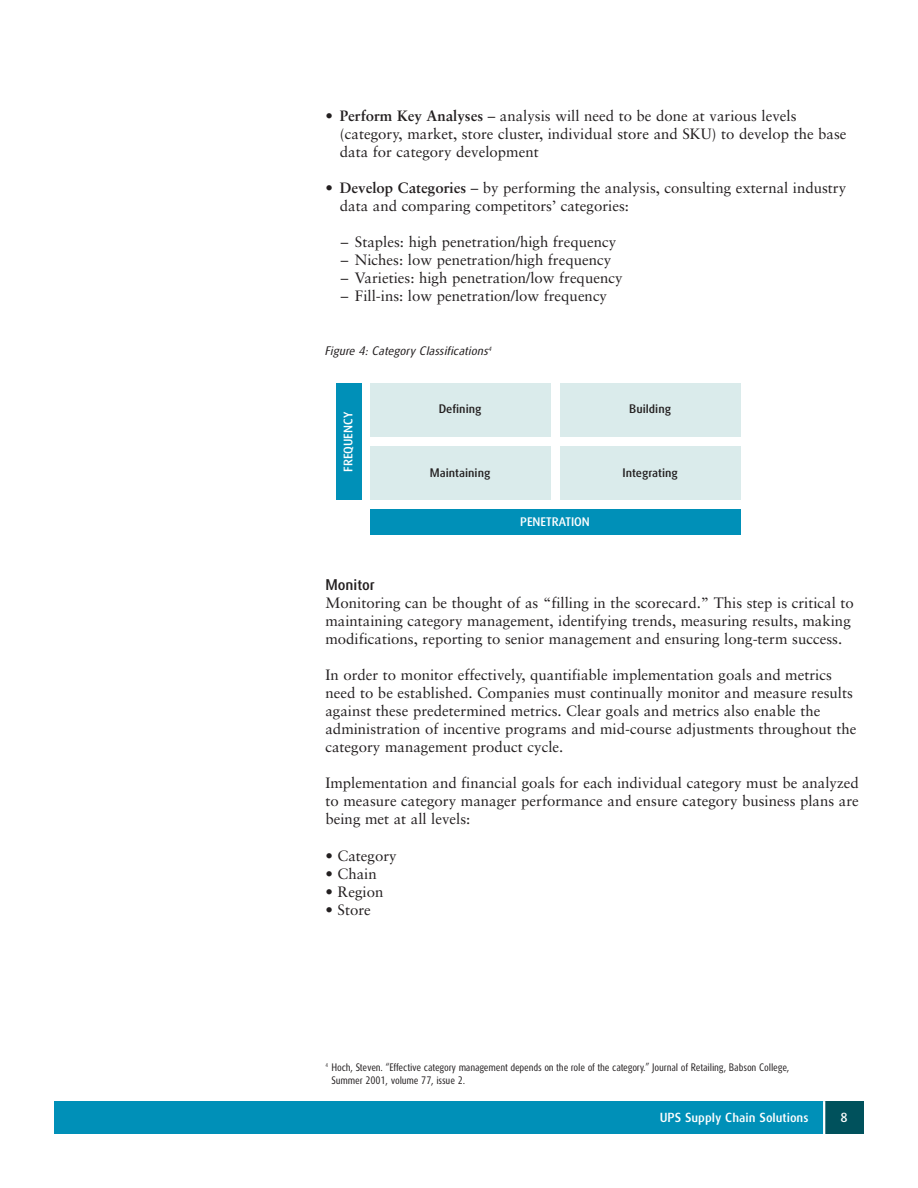
<style>
.page{position:relative;width:918px;height:1188px;background:#fff}
.page>*{position:absolute;margin:0;border:0;box-sizing:border-box;transform-origin:0 0}
.t1{font:15px/18px "Sabon";color:#231f20}
.t2{font:500 15px "UPS Sans";color:#231f20}
.t3{font:500 12.75px "UPS Sans";color:#fff}
.t4{font:500 12px "UPS Sans";color:#231f20}
.t5{font:italic 12px "UPS Sans";color:#231f20}
.t6{font:500 12px "UPS Sans";color:#fff}
.t7{font:condensed 10.5px/12.6px "UPS Sans";letter-spacing:-.02em;color:#231f20}
.s1{font-weight:700}
</style>
<div class="page">
<div style="left:336px;top:383px;width:25px;height:117px;background:#0090b8"></div>
<div style="left:370px;top:510px;width:371px;height:25px;background:#0090b8"></div>
<div style="left:370px;top:383px;width:180px;height:53px;background:#daebeb"></div>
<div style="left:560px;top:383px;width:180px;height:53px;background:#daebeb"></div>
<div style="left:370px;top:447px;width:180px;height:53px;background:#daebeb"></div>
<div style="left:560px;top:447px;width:180px;height:53px;background:#daebeb"></div>
<div style="left:824px;top:1102px;width:40px;height:32px;background:#00515c"></div>
<div style="left:54px;top:1102px;width:770px;height:32px;background:#0090b8"></div>
<hr style="left:823px;top:1101px;width:2px;height:33px;background:#fff">
<p class="t1" style="left:340px;top:108px;width:508px;text-indent:-14px">• <span class="s1">Perform Key Analyses</span> – analysis will need to be done at various levels (category, market, store cluster, individual store and SKU) to develop the base data for category development</p>
<p class="t1" style="left:340px;top:180px;width:508px;text-indent:-14px">• <span class="s1">Develop Categories</span> – by performing the analysis, consulting external industry data and comparing competitors’ categories:</p>
<p class="t1" style="left:341px;top:234px;width:277px">– Staples: high penetration/high frequency</p>
<p class="t1" style="left:341px;top:252px;width:272px">– Niches: low penetration/high frequency</p>
<p class="t1" style="left:341px;top:270px;width:283px">– Varieties: high penetration/low frequency</p>
<p class="t1" style="left:341px;top:288px;width:268px">– Fill-ins: low penetration/low frequency</p>
<p class="t5" style="left:326px;top:344px;width:168px">Figure 4: Category Classifications<sup>4</sup></p>
<p class="t6" style="left:341px;top:472px;width:61px;rotate:-90deg">FREQUENCY</p>
<p class="t4" style="left:439px;top:402px;width:44px">Defining</p>
<p class="t4" style="left:629px;top:402px;width:43px">Building</p>
<p class="t4" style="left:430px;top:466px;width:62px">Maintaining</p>
<p class="t4" style="left:623px;top:465px;width:57px">Integrating</p>
<p class="t6" style="left:520px;top:515px;width:71px">PENETRATION</p>
<p class="t2" style="left:326px;top:576px;width:51px">Monitor</p>
<p class="t1" style="left:325px;top:595px;width:530px">Monitoring can be thought of as “filling in the scorecard.” This step is critical to maintaining category management, identifying trends, measuring results, making modifications, reporting to senior management and ensuring long-term success.</p>
<p class="t1" style="left:325px;top:667px;width:532px">In order to monitor effectively, quantifiable implementation goals and metrics need to be established. Companies must continually monitor and measure results against these predetermined metrics. Clear goals and metrics also enable the administration of incentive programs and mid-course adjustments throughout the category management product cycle.</p>
<p class="t1" style="left:325px;top:775px;width:535px;text-align:justify">Implementation and financial goals for each individual category must be analyzed to measure category manager performance and ensure category business plans are being met at all levels:</p>
<p class="t1" style="left:325px;top:848px;width:73px">• Category</p>
<p class="t1" style="left:325px;top:866px;width:53px">• Chain</p>
<p class="t1" style="left:325px;top:884px;width:59px">• Region</p>
<p class="t1" style="left:325px;top:902px;width:47px">• Store</p>
<p class="t7" style="left:332px;top:1062px;width:459px;text-indent:-6px"><sup>4</sup> Hoch, Steven. “Effective category management depends on the role of the category.” Journal of Retailing, Babson College,<br>Summer 2001, volume 77, issue 2.</p>
<p class="t3" style="left:660px;top:1110px;width:150px">UPS Supply Chain Solutions</p>
<p class="t3" style="left:840px;top:1110px;width:9px">8</p>
</div>
